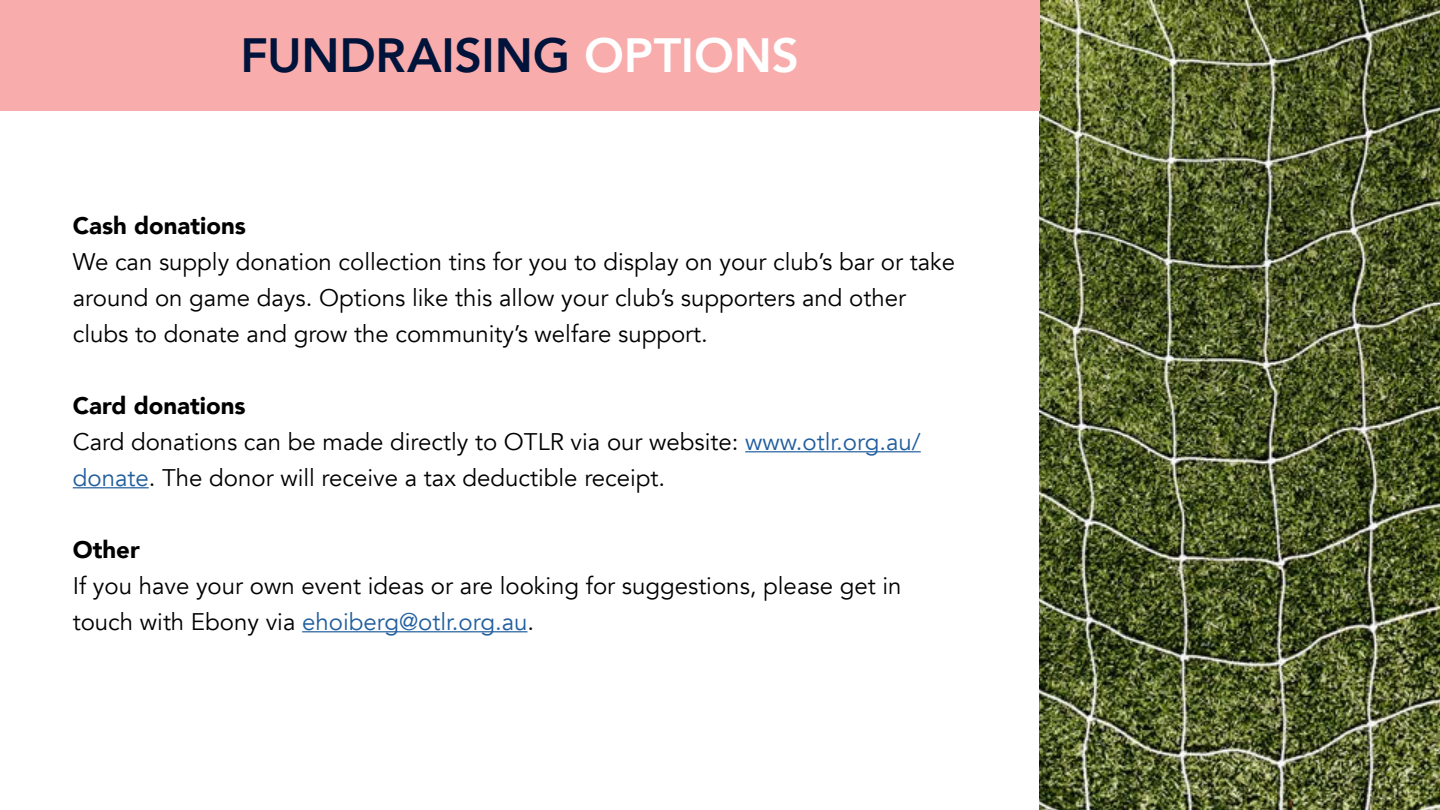
<style>
.page{position:relative;width:1440px;height:810px;background:#fff}
.page>*{position:absolute;margin:0;border:0;box-sizing:border-box;transform-origin:0 0}
.t1{font:800 48px "Avenir";letter-spacing:-.005em;color:#00133a}
.t2{font:24px/36px "Avenir";color:#000}
.t3{font:900 24px "Avenir";color:#000}
.s1{color:#fff}
.s2{font-weight:900}
.s3{color:#215e9e}
</style>
<div class="page">
<img style="left:1040px;top:0;width:400px;height:810px">
<div style="left:0;top:0;width:1040px;height:110px;background:#f8adac"></div>
<hr style="left:745px;top:451px;width:176px;height:1px;background:#215e9e">
<hr style="left:73px;top:487px;width:76px;height:1px;background:#215e9e">
<hr style="left:302px;top:631px;width:226px;height:1px;background:#215e9e">
<h1 class="t1" style="left:240px;top:18px;width:560px">FUNDRAISING <span class="s1">OPTIONS</span></h1>
<p class="t3" style="left:73px;top:205px;width:175px">Cash donations</p>
<p class="t2" style="left:73px;top:244px;width:884px">We can supply donation collection tins for you to display on your club’s bar or take around on game days. Options like this allow your club’s supporters and other clubs to donate and grow the community’s welfare support.</p>
<p class="t2" style="left:73px;top:388px;width:849px"><span class="s2">Card donations<br></span>Card donations can be made directly to OTLR via our website: <span class="s3">www.otlr.org.au/ donate</span>. The donor will receive a tax deductible receipt.</p>
<p class="t3" style="left:73px;top:529px;width:69px">Other</p>
<p class="t2" style="left:73px;top:568px;width:830px">If you have your own event ideas or are looking for suggestions, please get in touch with Ebony via <span class="s3">ehoiberg@otlr.org.au</span>.</p>
</div>
